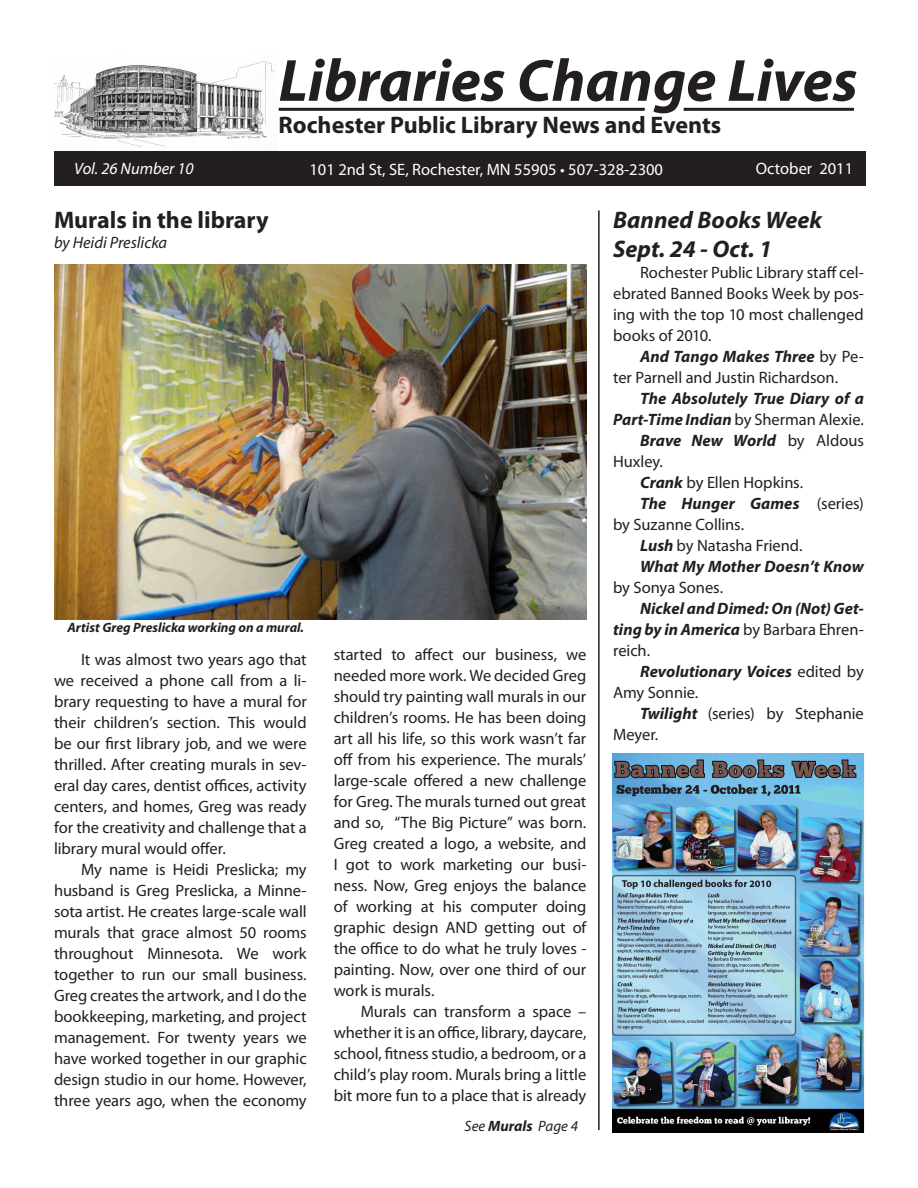
<style>
.page{position:relative;width:918px;height:1188px;background:#fff}
.page>*{position:absolute;margin:0;border:0;box-sizing:border-box;transform-origin:0 0}
.Newsletter_Headline{font:italic 700 60px "Myriad Pro";color:#231f20}
.Newsletter_Headline-2{font:700 24px "Myriad Pro";color:#231f20}
.Newsletter_Headline-3{font:italic 700 24px "Myriad Pro";color:#231f20}
.Newsletter_Paragraph{font:16.5px/21px "Myriad Pro";letter-spacing:-.005em;color:#231f20;text-align:justify}
.Newsletter_Paragraph-2{font:italic 700 16.5px/21px "Myriad Pro";letter-spacing:.005em;color:#231f20}
.t1{font:16.5px "Myriad Pro";color:#fff}
.byline{font:italic 16.5px "Myriad Pro";color:#231f20}
.t2{font:italic 16.5px "Myriad Pro";color:#fff}
.continued{font:italic 15px "Myriad Pro";color:#231f20}
.Photo_Caption{font:italic 700 13.5px "Myriad Pro";color:#231f20}
.s1{font-weight:700;font-style:italic}
.s2{font-weight:400;font-style:normal}
.s3{font-weight:700}
</style>
<div class="page">
<img style="left:54px;top:61px;width:220px;height:86px">
<div style="left:54px;top:151px;width:811px;height:35px;background:#231f20"></div>
<hr style="left:598px;top:210px;width:2px;height:920px;background:#231f20">
<hr style="left:279px;top:108px;width:366px;height:3px;background:#231f20">
<hr style="left:684px;top:108px;width:170px;height:3px;background:#231f20">
<img style="left:54px;top:265px;width:532px;height:354px">
<img style="left:612px;top:753px;width:253px;height:380px">
<p class="Newsletter_Headline" style="left:279px;top:42px;width:581px">Libraries Change Lives</p>
<p class="Newsletter_Headline-2" style="left:279px;top:110px;width:444px">Rochester Public Library News and Events</p>
<p class="t2" style="left:74px;top:158px;width:121px">Vol. 26 Number 10</p>
<p class="t1" style="left:309px;top:159px;width:355px">101 2nd St, SE, Rochester, MN 55905 • 507-328-2300</p>
<p class="t1" style="left:756px;top:158px;width:99px">October 2011</p>
<p class="Newsletter_Headline-2" style="left:54px;top:204px;width:216px">Murals in the library</p>
<p class="byline" style="left:54px;top:232px;width:115px">by Heidi Preslicka</p>
<p class="Newsletter_Headline-3" style="left:613px;top:204px;width:211px">Banned Books Week</p>
<p class="Newsletter_Headline-3" style="left:613px;top:233px;width:160px">Sept. 24 - Oct. 1</p>
<p class="Newsletter_Paragraph" style="left:613px;top:261px;width:252px;text-indent:27px">Rochester Public Library staff cel&shy;ebrated Banned Books Week by pos&shy;ing with the top 10 most challenged books of 2010.</p>
<p class="Newsletter_Paragraph" style="left:613px;top:345px;width:252px;text-indent:27px"><span class="s1">And Tango Makes Three</span> by Pe&shy;ter Parnell and Justin Richardson.</p>
<p class="Newsletter_Paragraph-2" style="left:613px;top:387px;width:252px;text-align:right">The Absolutely True Diary of a<br>Part-Time Indian <span class="s2">by Sherman Alexie.</span></p>
<p class="Newsletter_Paragraph" style="left:613px;top:429px;width:252px;text-indent:27px"><span class="s1">Brave New World</span> by Aldous<br>Huxley.</p>
<p class="Newsletter_Paragraph" style="left:640px;top:471px;width:165px"><span class="s1">Crank</span> by Ellen Hopkins.</p>
<p class="Newsletter_Paragraph" style="left:613px;top:492px;width:252px;text-indent:27px"><span class="s1">The Hunger Games</span> (series) by Suzanne Collins.</p>
<p class="Newsletter_Paragraph" style="left:640px;top:534px;width:164px"><span class="s1">Lush</span> by Natasha Friend.</p>
<p class="Newsletter_Paragraph-2" style="left:613px;top:555px;width:252px;text-indent:27px">What My Mother Doesn’t Know <span class="s2">by Sonya Sones.</span></p>
<p class="Newsletter_Paragraph-2" style="left:613px;top:597px;width:252px;text-align:justify;text-indent:27px">Nickel and Dimed: On (Not) Get&shy;ting by in America <span class="s2">by Barbara Ehren&shy;reich.</span></p>
<p class="Newsletter_Paragraph-2" style="left:613px;top:660px;width:252px;text-indent:27px">Revolutionary Voices <span class="s2">edited by<br>Amy Sonnie.</span></p>
<p class="Newsletter_Paragraph" style="left:613px;top:702px;width:252px;text-indent:27px"><span class="s1">Twilight</span> (series) by Stephanie<br>Meyer.</p>
<p class="Photo_Caption" style="left:68px;top:618px;width:238px">Artist Greg Preslicka working on a mural.</p>
<p class="Newsletter_Paragraph" style="left:334px;top:644px;width:254px">started to affect our business, we needed more work. We decided Greg should try painting wall murals in our children’s rooms. He has been doing art all his life, so this work wasn’t far off from his experience. The murals’ large-scale offered a new challenge for Greg. The murals turned out great and so, “The Big Picture” was born.<br>Greg created a logo, a website, and I got to work marketing our busi&shy;ness. Now, Greg enjoys the balance of working at his computer doing graphic design AND getting out of the office to do what he truly loves - painting. Now, over one third of our work is murals.</p>
<p class="Newsletter_Paragraph" style="left:334px;top:1001px;width:254px;text-indent:27px">Murals can transform a space – whether it is an office, library, daycare, school, fitness studio, a bedroom, or a child’s play room. Murals bring a little bit more fun to a place that is already</p>
<p class="Newsletter_Paragraph" style="left:54px;top:649px;width:254px;text-indent:27px">It was almost two years ago that we received a phone call from a li&shy;brary requesting to have a mural for their children’s section. This would be our first library job, and we were thrilled. After creating murals in sev&shy;eral day cares, dentist offices, activity centers, and homes, Greg was ready for the creativity and challenge that a library mural would offer.</p>
<p class="Newsletter_Paragraph" style="left:54px;top:859px;width:254px;text-indent:27px">My name is Heidi Preslicka; my husband is Greg Preslicka, a Minne&shy;sota artist. He creates large-scale wall murals that grace almost 50 rooms throughout Minnesota. We work together to run our small business.<br>Greg creates the artwork, and I do the bookkeeping, marketing, and project management. For twenty years we have worked together in our graphic design studio in our home. However, three years ago, when the economy</p>
<p class="continued" style="left:465px;top:1117px;width:115px">See <span class="s3">Murals</span> Page 4</p>
</div>
